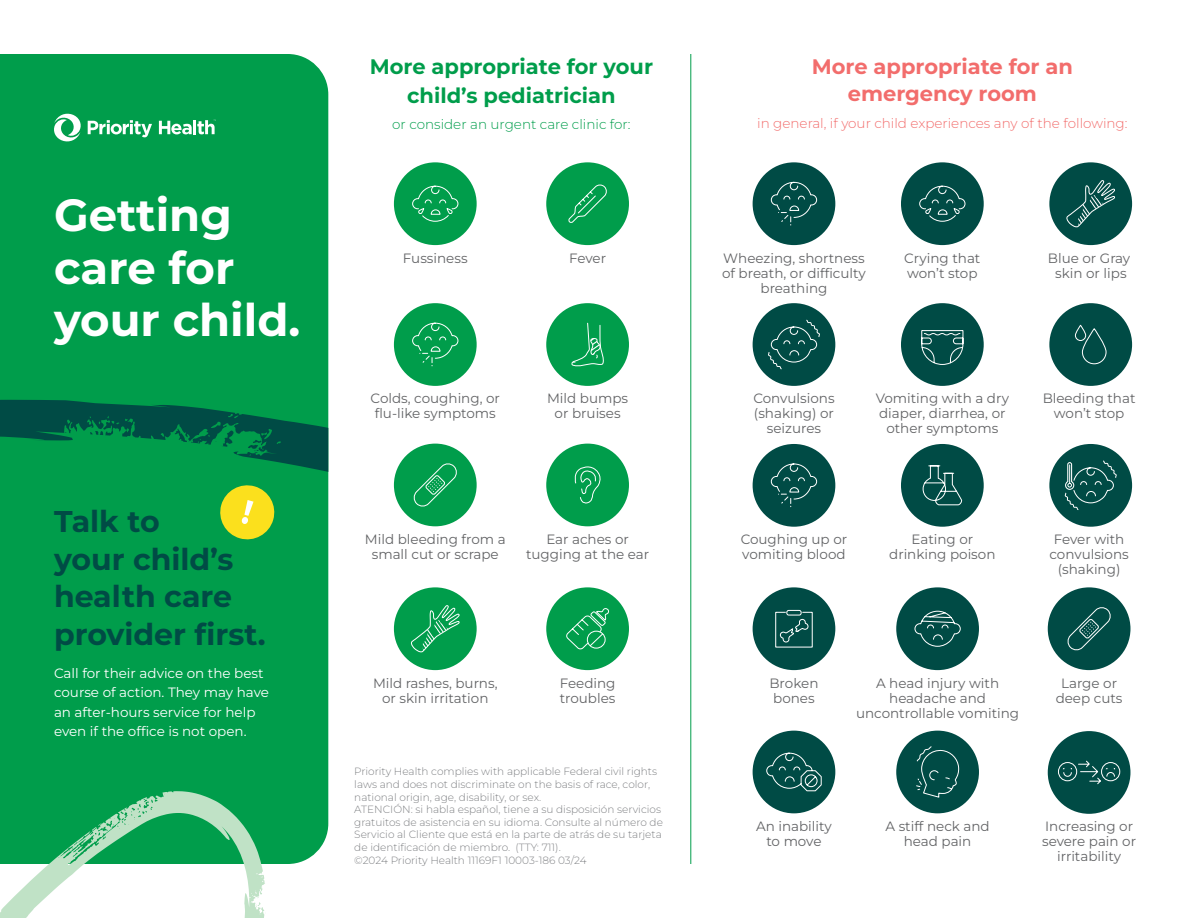
<style>
.page{position:relative;width:1188px;height:918px;background:#fff}
.page>*{position:absolute;margin:0;border:0;box-sizing:border-box;transform-origin:0 0}
.t1{font:700 45px/52.5px "Montserrat";color:#fff}
.t2{font:700 30px/37.5px "Montserrat";color:#004b45}
.t3{font:700 21px/28.5px "Montserrat";color:#009d4b;text-align:center}
.t4{font:700 21px/27px "Montserrat";color:#f26d6c;text-align:center}
.t5{font:13.5px/15px "Montserrat";color:#636466;text-align:center}
.t6{font:13.5px/19.5px "Montserrat";color:#fff}
.t7{font:300 13.5px "Montserrat";color:#f26d6c}
.t8{font:300 13.5px "Montserrat";color:#009d4b}
.t9{font:300 10.5px/12.6px "Montserrat";color:#808285}
</style>
<div class="page">
<div style="left:0;top:54px;width:328px;height:344px;background:#009d4b"></div>
<svg style="left:0;top:398px;width:328px;height:466px;background:#00964a"></svg>
<svg style="left:175px;top:428px;width:13px;height:14px"></svg>
<svg style="left:90px;top:431px;width:13px;height:4px"></svg>
<svg style="left:248px;top:440px;width:14px;height:13px"></svg>
<svg style="left:221px;top:431px;width:16px;height:16px"></svg>
<div style="left:394px;top:162px;width:83px;height:83px;background:#009d4b;border-radius:50%"></div>
<div style="left:394px;top:444px;width:83px;height:82px;background:#009d4b;border-radius:50%"></div>
<div style="left:546px;top:162px;width:83px;height:83px;background:#009d4b;border-radius:50%"></div>
<div style="left:546px;top:444px;width:83px;height:82px;background:#009d4b;border-radius:50%"></div>
<div style="left:394px;top:303px;width:83px;height:83px;background:#009d4b;border-radius:50%"></div>
<div style="left:394px;top:587px;width:83px;height:83px;background:#009d4b;border-radius:50%"></div>
<div style="left:546px;top:303px;width:83px;height:83px;background:#009d4b;border-radius:50%"></div>
<div style="left:546px;top:587px;width:83px;height:83px;background:#009d4b;border-radius:50%"></div>
<svg style="left:412px;top:185px;width:47px;height:37px"></svg>
<svg style="left:568px;top:184px;width:39px;height:39px"></svg>
<svg style="left:412px;top:322px;width:47px;height:45px"></svg>
<svg style="left:571px;top:322px;width:33px;height:45px"></svg>
<svg style="left:413px;top:463px;width:44px;height:44px"></svg>
<svg style="left:573px;top:466px;width:31px;height:61px"></svg>
<svg style="left:411px;top:605px;width:49px;height:48px"></svg>
<svg style="left:566px;top:608px;width:43px;height:42px"></svg>
<div style="left:753px;top:162px;width:82px;height:83px;background:#004b45;border-radius:50%"></div>
<div style="left:753px;top:303px;width:82px;height:83px;background:#004b45;border-radius:50%"></div>
<div style="left:753px;top:444px;width:82px;height:83px;background:#004b45;border-radius:50%"></div>
<div style="left:901px;top:162px;width:83px;height:83px;background:#004b45;border-radius:50%"></div>
<div style="left:901px;top:303px;width:83px;height:83px;background:#004b45;border-radius:50%"></div>
<div style="left:901px;top:444px;width:83px;height:83px;background:#004b45;border-radius:50%"></div>
<div style="left:1049px;top:162px;width:83px;height:83px;background:#004b45;border-radius:50%"></div>
<div style="left:753px;top:587px;width:82px;height:83px;background:#004b45;border-radius:50%"></div>
<div style="left:1049px;top:303px;width:83px;height:83px;background:#004b45;border-radius:50%"></div>
<div style="left:1049px;top:444px;width:83px;height:83px;background:#004b45;border-radius:50%"></div>
<div style="left:1048px;top:587px;width:82px;height:83px;background:#004b45;border-radius:50%"></div>
<div style="left:896px;top:731px;width:83px;height:82px;background:#004b45;border-radius:50%"></div>
<div style="left:896px;top:587px;width:83px;height:83px;background:#004b45;border-radius:50%"></div>
<div style="left:753px;top:731px;width:82px;height:82px;background:#004b45;border-radius:50%"></div>
<div style="left:1048px;top:731px;width:82px;height:83px;background:#004b45;border-radius:50%"></div>
<svg style="left:1066px;top:180px;width:49px;height:48px"></svg>
<svg style="left:771px;top:182px;width:46px;height:44px"></svg>
<svg style="left:771px;top:463px;width:46px;height:44px"></svg>
<svg style="left:919px;top:185px;width:47px;height:37px"></svg>
<svg style="left:775px;top:610px;width:38px;height:38px"></svg>
<svg style="left:914px;top:610px;width:47px;height:37px"></svg>
<svg style="left:768px;top:319px;width:52px;height:51px"></svg>
<svg style="left:921px;top:330px;width:43px;height:35px"></svg>
<svg style="left:1075px;top:325px;width:32px;height:40px"></svg>
<svg style="left:1067px;top:607px;width:44px;height:44px"></svg>
<svg style="left:766px;top:752px;width:56px;height:40px"></svg>
<svg style="left:922px;top:465px;width:41px;height:41px"></svg>
<svg style="left:1064px;top:460px;width:53px;height:50px"></svg>
<svg style="left:916px;top:746px;width:43px;height:52px"></svg>
<svg style="left:1058px;top:760px;width:63px;height:25px"></svg>
<hr style="left:690px;top:54px;width:1px;height:810px;background:#009d4b">
<svg style="left:0;top:791px;width:267px;height:127px"></svg>
<svg style="left:54px;top:114px;width:27px;height:27px"></svg>
<svg style="left:88px;top:120px;width:64px;height:17px"></svg>
<svg style="left:159px;top:119px;width:57px;height:15px"></svg>
<svg style="left:217px;top:482px;width:60px;height:60px;background:#9fc834"></svg>
<h1 class="t1" style="left:54px;top:188px;width:248px">Getting care for your child.</h1>
<h2 class="t2" style="left:54px;top:502px;width:213px">Talk to<br>your child’s health care provider first.</h2>
<p class="t6" style="left:54px;top:663px;width:216px">Call for their advice on the best course of action. They may have an after-hours service for help even if the office is not open.</p>
<h3 class="t3" style="left:370px;top:52px;width:285px">More appropriate for your child’s pediatrician</h3>
<p class="t8" style="left:392px;top:115px;width:240px">or consider an urgent care clinic for:</p>
<p class="t5" style="left:403px;top:250px;width:66px">Fussiness</p>
<p class="t5" style="left:569px;top:250px;width:39px">Fever</p>
<p class="t5" style="left:371px;top:391px;width:131px">Colds, coughing, or flu-like symptoms</p>
<p class="t5" style="left:547px;top:391px;width:83px">Mild bumps or bruises</p>
<p class="t5" style="left:365px;top:531px;width:142px">Mild bleeding from a small cut or scrape</p>
<p class="t5" style="left:526px;top:531px;width:125px">Ear aches or tugging at the ear</p>
<p class="t5" style="left:373px;top:675px;width:126px">Mild rashes, burns, or skin irritation</p>
<p class="t5" style="left:560px;top:675px;width:57px;text-align:left">Feeding troubles</p>
<p class="t9" style="left:354px;top:765px;width:310px">Priority Health complies with applicable Federal civil rights laws and does not discriminate on the basis of race, color, national origin, age, disability, or sex.<br>ATENCIÓN: si habla español, tiene a su disposición servicios gratuitos de asistencia en su idioma. Consulte al número de Servicio al Cliente que está en la parte de atrás de su tarjeta de identificación de miembro. (TTY: 711).<br>©2024 Priority Health 11169F1 10003-186 03/24</p>
<h3 class="t4" style="left:812px;top:53px;width:263px">More appropriate for an emergency room</h3>
<p class="t7" style="left:757px;top:114px;width:372px">in general, if your child experiences any of the following:</p>
<p class="t5" style="left:722px;top:250px;width:145px">Wheezing, shortness of breath, or difficulty breathing</p>
<p class="t5" style="left:904px;top:250px;width:78px;text-align:left">Crying that won’t stop</p>
<p class="t5" style="left:1048px;top:250px;width:84px">Blue or Gray skin or lips</p>
<p class="t5" style="left:753px;top:391px;width:83px">Convulsions (shaking) or seizures</p>
<p class="t5" style="left:876px;top:391px;width:135px">Vomiting with a dry diaper, diarrhea, or other symptoms</p>
<p class="t5" style="left:1043px;top:391px;width:94px">Bleeding that won’t stop</p>
<p class="t5" style="left:741px;top:532px;width:108px;text-align:left">Coughing up or vomiting blood</p>
<p class="t5" style="left:889px;top:532px;width:108px">Eating or drinking poison</p>
<p class="t5" style="left:1049px;top:532px;width:81px">Fever with convulsions (shaking)</p>
<p class="t5" style="left:856px;top:675px;width:165px">A head injury with headache and uncontrollable vomiting</p>
<p class="t5" style="left:769px;top:675px;width:50px;text-align:left">Broken bones</p>
<p class="t5" style="left:1056px;top:675px;width:68px">Large or deep cuts</p>
<p class="t5" style="left:885px;top:818px;width:106px">A stiff neck and head pain</p>
<p class="t5" style="left:756px;top:818px;width:77px">An inability to move</p>
<p class="t5" style="left:1042px;top:819px;width:96px">Increasing or severe pain or irritability</p>
</div>
